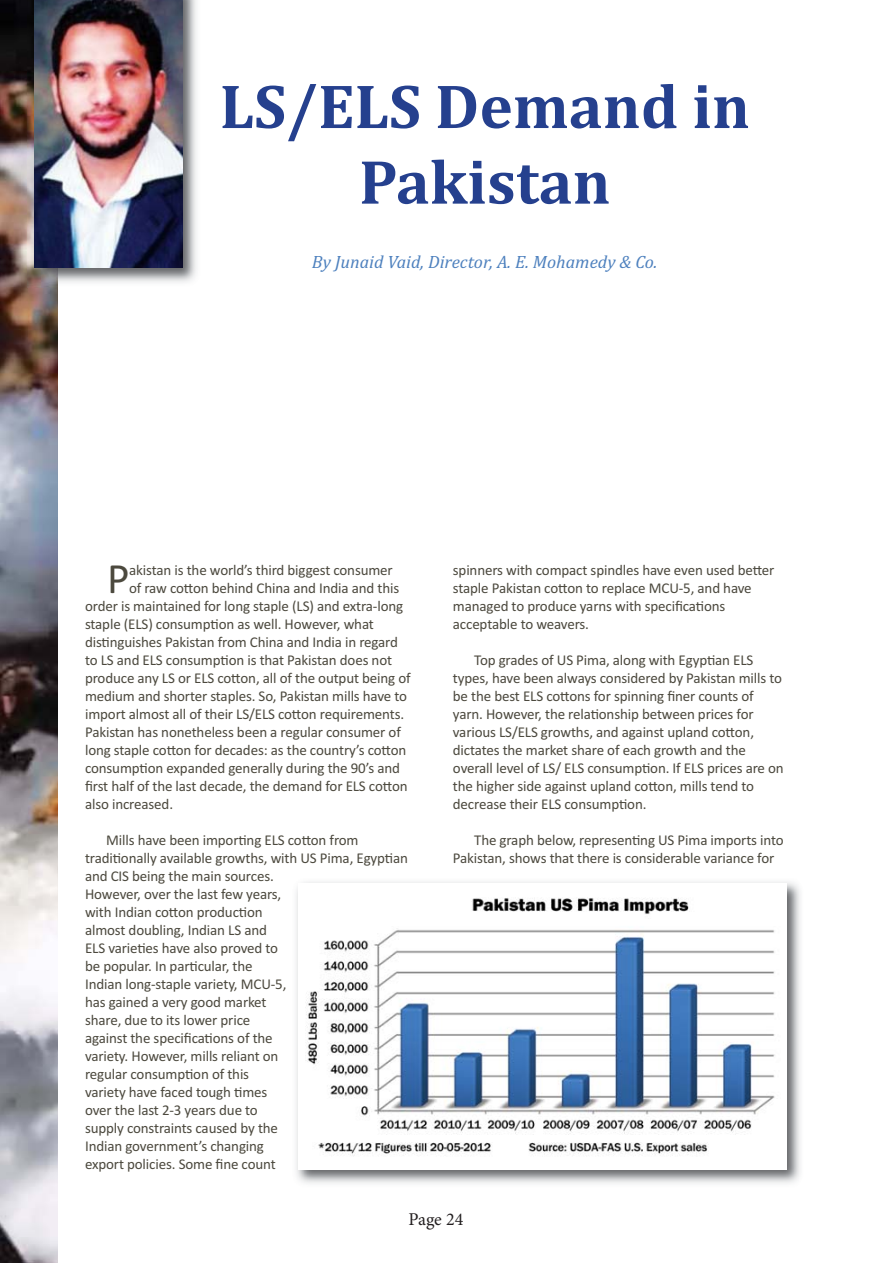
<style>
.page{position:relative;width:893px;height:1263px;background:#fff}
.page>*{position:absolute;margin:0;border:0;box-sizing:border-box;transform-origin:0 0}
.t1{font:700 63px/75.6px "Cambria";color:#25408e;text-align:center}
.t2{font:43.5px "Calibri";color:#4c493e}
.t3{font:italic 18px "Cambria";color:#4e81be}
.t4{font:18px "Minion Pro";letter-spacing:-.005em;color:#231f20}
.t5{font:15px/18px "Calibri";letter-spacing:-.01em;color:#4c493e}
</style>
<div class="page">
<img style="left:0;top:0;width:57px;height:1263px">
<img style="left:27px;top:0;width:170px;height:288px">
<img style="left:34px;top:0;width:149px;height:268px">
<img style="left:296px;top:882px;width:504px;height:302px">
<img style="left:298px;top:884px;width:489px;height:285px">
<h1 class="t1" style="left:220px;top:75px;width:532px">LS/ELS Demand in<br>Pakistan</h1>
<p class="t3" style="left:312px;top:255px;width:347px">By Junaid Vaid, Director, A. E. Mohamedy &amp; Co.</p>
<h2 class="t2" style="left:107px;top:564px;width:24px">P</h2>
<p class="t5" style="left:129px;top:563px;width:265px">akistan is the world’s third biggest consumer</p>
<p class="t5" style="left:129px;top:581px;width:272px">of raw cotton behind China and India and this</p>
<p class="t5" style="left:85px;top:599px;width:320px">order is maintained for long staple (LS) and extra-long</p>
<p class="t5" style="left:85px;top:617px;width:290px">staple (ELS) consumption as well. However, what</p>
<p class="t5" style="left:85px;top:635px;width:314px">distinguishes Pakistan from China and India in regard</p>
<p class="t5" style="left:85px;top:653px;width:309px">to LS and ELS consumption is that Pakistan does not</p>
<p class="t5" style="left:85px;top:671px;width:327px">produce any LS or ELS cotton, all of the output being of</p>
<p class="t5" style="left:85px;top:689px;width:324px">medium and shorter staples. So, Pakistan mills have to</p>
<p class="t5" style="left:85px;top:707px;width:321px">import almost all of their LS/ELS cotton requirements.</p>
<p class="t5" style="left:85px;top:725px;width:317px">Pakistan has nonetheless been a regular consumer of</p>
<p class="t5" style="left:85px;top:743px;width:323px">long staple cotton for decades: as the country’s cotton</p>
<p class="t5" style="left:85px;top:761px;width:316px">consumption expanded generally during the 90’s and</p>
<p class="t5" style="left:85px;top:779px;width:324px">first half of the last decade, the demand for ELS cotton</p>
<p class="t5" style="left:85px;top:797px;width:90px">also increased.</p>
<p class="t5" style="left:85px;top:833px;width:324px;text-indent:21px">Mills have been importing ELS cotton from traditionally available growths, with US Pima, Egyptian and CIS being the main sources.<br>However, over the last few years,<br>with Indian cotton production<br>almost doubling, Indian LS and<br>ELS varieties have also proved to<br>be popular. In particular, the<br>Indian long-staple variety, MCU-5,<br>has gained a very good market<br>share, due to its lower price<br>against the specifications of the<br>variety. However, mills reliant on<br>regular consumption of this<br>variety have faced tough times<br>over the last 2-3 years due to<br>supply constraints caused by the<br>Indian government’s changing<br>export policies. Some fine count</p>
<p class="t5" style="left:453px;top:562px;width:323px">spinners with compact spindles have even used better staple Pakistan cotton to replace MCU-5, and have managed to produce yarns with specifications acceptable to weavers.</p>
<p class="t5" style="left:453px;top:652px;width:332px;text-indent:21px">Top grades of US Pima, along with Egyptian ELS types, have been always considered by Pakistan mills to be the best ELS cottons for spinning finer counts of yarn. However, the relationship between prices for various LS/ELS growths, and against upland cotton, dictates the market share of each growth and the overall level of LS/ ELS consumption. If ELS prices are on the higher side against upland cotton, mills tend to decrease their ELS consumption.</p>
<p class="t5" style="left:453px;top:832px;width:332px;text-indent:21px">The graph below, representing US Pima imports into<br>Pakistan, shows that there is considerable variance for</p>
<p class="t4" style="left:408px;top:1208px;width:56px">Page 24</p>
</div>
